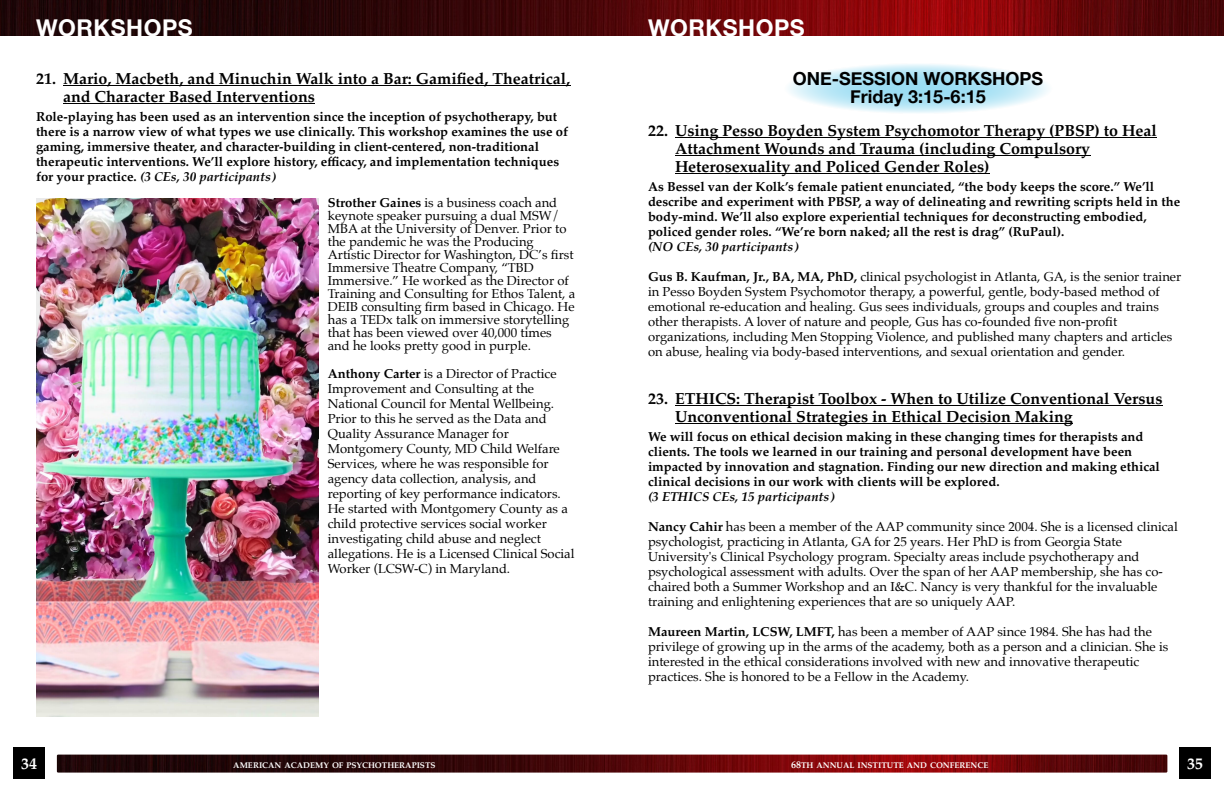
<style>
.page{position:relative;width:1224px;height:792px;background:#fff}
.page>*{position:absolute;margin:0;border:0;box-sizing:border-box;transform-origin:0 0}
.t1{font:700 23.1px "Helvetica Neue";letter-spacing:.025em;color:#fff}
.t2{font:700 18px/18px "Helvetica Neue";color:#000;text-align:center}
.t3{font:700 16px/18px "Palatino";color:#000}
.t4{font:700 16px "Palatino";color:#fff}
.t5{font:13px/15px "Palatino";color:#000}
.t6{font:700 13px/15px "Palatino";color:#000}
.t7{font:italic 700 13px "Palatino";color:#000}
.t8{font:700 8.3px "Palatino";color:#fff}
.s1{font-style:italic}
.s2{font-weight:700}
.s3{font-size:10px}
</style>
<div class="page">
<img style="left:36px;top:199px;width:283px;height:518px">
<img style="left:57px;top:755px;width:1110px;height:18px">
<div style="left:13px;top:747px;width:32px;height:32px;background:#000"></div>
<div style="left:1179px;top:747px;width:32px;height:32px;background:#000"></div>
<img style="left:0;top:0;width:1224px;height:36px">
<hr style="left:63px;top:85px;width:507px;height:1px;background:#000">
<hr style="left:63px;top:103px;width:252px;height:1px;background:#000">
<hr style="left:675px;top:138px;width:482px;height:1px;background:#000">
<hr style="left:675px;top:156px;width:415px;height:1px;background:#000">
<hr style="left:675px;top:174px;width:315px;height:1px;background:#000">
<hr style="left:675px;top:406px;width:488px;height:1px;background:#000">
<hr style="left:675px;top:424px;width:398px;height:1px;background:#000">
<h1 class="t1" style="left:36px;top:13px;width:158px">WORKSHOPS</h1>
<h1 class="t1" style="left:648px;top:13px;width:158px">WORKSHOPS</h1>
<p class="t3" style="left:63px;top:70px;width:509px;text-indent:-27px">21. Mario, Macbeth, and Minuchin Walk into a Bar: Gamified, Theatrical, and Character Based Interventions</p>
<p class="t6" style="left:36px;top:110px;width:534px">Role-playing has been used as an intervention since the inception of psychotherapy, but there is a narrow view of what types we use clinically. This workshop examines the use of gaming, immersive theater, and character-building in client-centered, non-traditional therapeutic interventions. We’ll explore history, efficacy, and implementation techniques for your practice. <span class="s1">(3 CEs, 30 participants)</span></p>
<p class="t5" style="left:328px;top:197px;width:249px;line-height:13px"><span class="s2">Strother Gaines</span> is a business coach and keynote speaker pursuing a dual MSW/ MBA at the University of Denver. Prior to the pandemic he was the Producing Artistic Director for Washington, DC’s first Immersive Theatre Company, “TBD Immersive.” He worked as the Director of Training and Consulting for Ethos Talent, a DEIB consulting firm based in Chicago. He has a TEDx talk on immersive storytelling that has been viewed over 40,000 times and he looks pretty good in purple.</p>
<p class="t5" style="left:328px;top:367px;width:248px"><span class="s2">Anthony Carter</span> is a Director of Practice Improvement and Consulting at the National Council for Mental Wellbeing.<br>Prior to this he served as the Data and Quality Assurance Manager for Montgomery County, MD Child Welfare Services, where he was responsible for agency data collection, analysis, and reporting of key performance indicators.<br>He started with Montgomery County as a child protective services social worker investigating child abuse and neglect allegations. He is a Licensed Clinical Social Worker (LCSW-C) in Maryland.</p>
<h2 class="t2" style="left:793px;top:69px;width:252px">ONE-SESSION WORKSHOPS<br>Friday 3:15-6:15</h2>
<p class="t3" style="left:675px;top:122px;width:483px;text-indent:-27px">22. Using Pesso Boyden System Psychomotor Therapy (PBSP) to Heal<br>Attachment Wounds and Trauma (including Compulsory<br>Heterosexuality and Policed Gender Roles)</p>
<p class="t6" style="left:648px;top:180px;width:534px">As Bessel van der Kolk’s female patient enunciated, “the body keeps the score.” We’ll describe and experiment with PBSP, a way of delineating and rewriting scripts held in the body-mind. We’ll also explore experiential techniques for deconstructing embodied, policed gender roles. “We’re born naked; all the rest is drag” (RuPaul).</p>
<p class="t7" style="left:648px;top:240px;width:151px">(NO CEs, 30 participants)</p>
<p class="t5" style="left:648px;top:270px;width:535px"><span class="s2">Gus B. Kaufman, Jr., BA, MA, PhD,</span> clinical psychologist in Atlanta, GA, is the senior trainer in Pesso Boyden System Psychomotor therapy, a powerful, gentle, body-based method of emotional re-education and healing. Gus sees individuals, groups and couples and trains other therapists. A lover of nature and people, Gus has co-founded five non-profit organizations, including Men Stopping Violence, and published many chapters and articles on abuse, healing via body-based interventions, and sexual orientation and gender.</p>
<p class="t3" style="left:675px;top:390px;width:489px;text-indent:-27px">23. ETHICS: Therapist Toolbox - When to Utilize Conventional Versus<br>Unconventional Strategies in Ethical Decision Making</p>
<p class="t6" style="left:648px;top:430px;width:513px">We will focus on ethical decision making in these changing times for therapists and clients. The tools we learned in our training and personal development have been impacted by innovation and stagnation. Finding our new direction and making ethical clinical decisions in our work with clients will be explored.</p>
<p class="t7" style="left:648px;top:490px;width:187px">(3 ETHICS CEs, 15 participants)</p>
<p class="t5" style="left:648px;top:520px;width:531px"><span class="s2">Nancy Cahir</span> has been a member of the AAP community since 2004. She is a licensed clinical psychologist, practicing in Atlanta, GA for 25 years. Her PhD is from Georgia State University's Clinical Psychology program. Specialty areas include psychotherapy and psychological assessment with adults. Over the span of her AAP membership, she has co&shy;chaired both a Summer Workshop and an I&amp;C. Nancy is very thankful for the invaluable training and enlightening experiences that are so uniquely AAP.</p>
<p class="t5" style="left:648px;top:625px;width:522px"><span class="s2">Maureen Martin, LCSW, LMFT,</span> has been a member of AAP since 1984. She has had the privilege of growing up in the arms of the academy, both as a person and a clinician. She is interested in the ethical considerations involved with new and innovative therapeutic practices. She is honored to be a Fellow in the Academy.</p>
<p class="t4" style="left:21px;top:756px;width:17px">34</p>
<p class="t8" style="left:233px;top:761px;width:204px">AMERICAN ACADEMY OF PSYCHOTHERAPISTS</p>
<p class="t8" style="left:791px;top:761px;width:199px"><span class="s3">68</span>TH ANNUAL INSTITUTE AND CONFERENCE</p>
<p class="t4" style="left:1187px;top:756px;width:17px">35</p>
</div>
